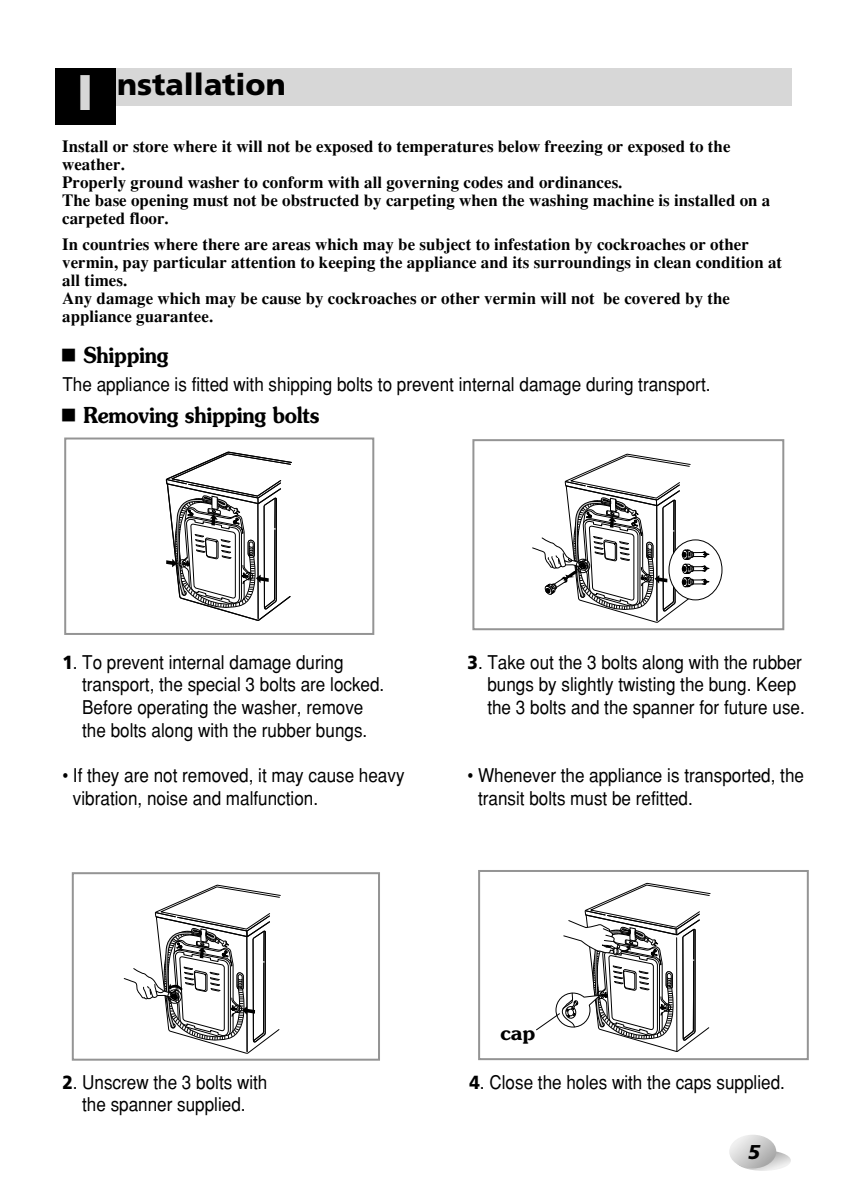
<style>
.page{position:relative;width:850px;height:1190px;background:#fff}
.page>*{position:absolute;margin:0;border:0;box-sizing:border-box;transform-origin:0 0}
.t1{font:900 50px "Frutiger";color:#d7d7d7}
.t2{font:900 30px "Frutiger";color:#000}
.t3{font:600 22px "Souvenir";letter-spacing:-.015em;color:#000;scale:.9 1}
.t4{font:600 20px "Souvenir";color:#000}
.t5{font:italic 900 20px "Frutiger";color:#000}
.t6{font:19px/22.8px "Helvetica";color:#000;scale:.9 1}
.t7{font:700 17px/18px "Times";color:#000}
.s1{font-family:"Frutiger";font-weight:900}
</style>
<div class="page">
<div style="left:55px;top:68px;width:736px;height:37px;background:#d7d7d7"></div>
<div style="left:55px;top:68px;width:60px;height:57px;background:#000"></div>
<svg style="left:736px;top:1150px;width:55px;height:21px"></svg>
<svg style="left:729px;top:1135px;width:47px;height:33px"></svg>
<svg style="left:71px;top:870px;width:738px;height:191px"></svg>
<div style="left:499px;top:1023px;width:46px;height:31px;background:#fff"></div>
<svg style="left:165px;top:451px;width:127px;height:170px"></svg>
<div style="left:64px;top:438px;width:310px;height:197px;border:2px solid #949494"></div>
<svg style="left:668px;top:539px;width:55px;height:61px"></svg>
<svg style="left:532px;top:453px;width:178px;height:178px"></svg>
<svg style="left:123px;top:884px;width:158px;height:177px"></svg>
<div style="left:472px;top:439px;width:312px;height:191px;border:2px solid #949494"></div>
<svg style="left:535px;top:882px;width:176px;height:170px"></svg>
<h1 class="t1" style="left:77px;top:72px;width:18px">I</h1>
<h2 class="t2" style="left:117px;top:72px;width:170px">nstallation</h2>
<p class="t7" style="left:62px;top:139px;width:710px">Install or store where it will not be exposed to temperatures below freezing or exposed to the weather.<br>Properly ground washer to conform with all governing codes and ordinances.<br>The base opening must not be obstructed by carpeting when the washing machine is installed on a carpeted floor.</p>
<p class="t7" style="left:62px;top:237px;width:722px">In countries where there are areas which may be subject to infestation by cockroaches or other vermin, pay particular attention to keeping the appliance and its surroundings in clean condition at all times.<br>Any damage which may be cause by cockroaches or other vermin will not be covered by the appliance guarantee.</p>
<p class="t3" style="left:83px;top:346px;width:96px">Shipping</p>
<p class="t6" style="left:62px;top:375px;width:722px">The appliance is fitted with shipping bolts to prevent internal damage during transport.</p>
<p class="t3" style="left:83px;top:406px;width:264px">Removing shipping bolts</p>
<p class="t6" style="left:82px;top:652px;width:337px;text-indent:-20px"><span class="s1">1</span>. To prevent internal damage during transport, the special 3 bolts are locked.<br>Before operating the washer, remove the bolts along with the rubber bungs.</p>
<p class="t6" style="left:73px;top:766px;width:370px;text-indent:-11px">• If they are not removed, it may cause heavy vibration, noise and malfunction.</p>
<p class="t6" style="left:487px;top:652px;width:354px;text-indent:-20px"><span class="s1">3</span>. Take out the 3 bolts along with the rubber bungs by slightly twisting the bung. Keep the 3 bolts and the spanner for future use.</p>
<p class="t6" style="left:478px;top:766px;width:364px;text-indent:-11px">• Whenever the appliance is transported, the transit bolts must be refitted.</p>
<p class="t4" style="left:501px;top:1025px;width:36px">cap</p>
<p class="t6" style="left:62px;top:1073px;width:229px;text-align:center"><span class="s1">2</span>. Unscrew the 3 bolts with the spanner supplied.</p>
<p class="t6" style="left:470px;top:1073px;width:352px"><span class="s1">4</span>. Close the holes with the caps supplied.</p>
<p class="t5" style="left:748px;top:1144px;width:14px">5</p>
</div>
